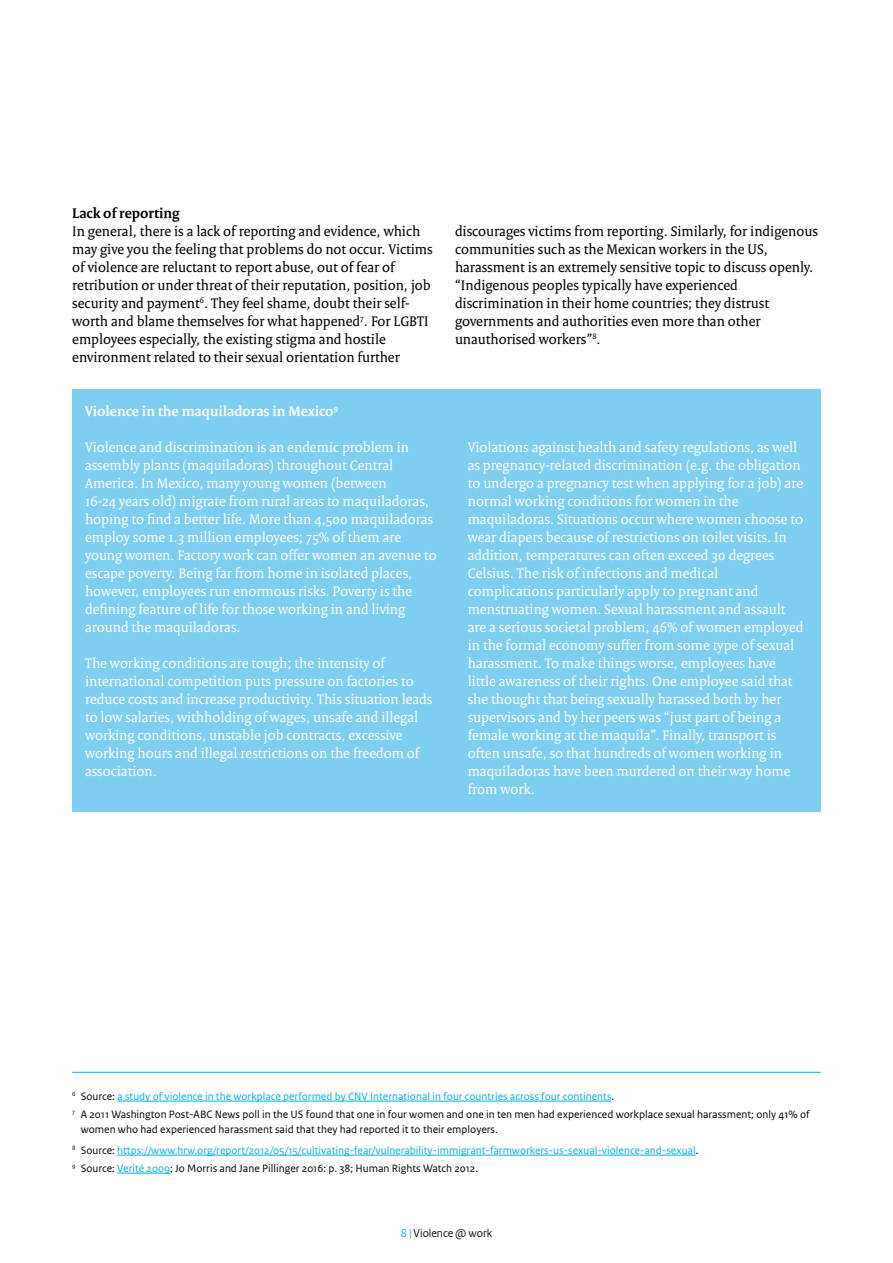
<style>
.page{position:relative;width:893px;height:1263px;background:#fff}
.page>*{position:absolute;margin:0;border:0;box-sizing:border-box;transform-origin:0 0}
.t1{font:15px/18px "Rijksoverheid Serif";color:#fff}
.t2{font:15px/18px "Rijksoverheid Serif";color:#000}
.t3{font:700 15px "Rijksoverheid Serif";color:#fff}
.t4{font:700 15px "Rijksoverheid Serif";color:#000}
.t5{font:12px "Rijksoverheid Sans Heading";color:#000}
.t6{font:11.25px/18px "Rijksoverheid Sans Text";color:#000}
.t7{font:11.25px/21px "Rijksoverheid Sans Text";color:#00aeef}
.s1{color:#00aeef}
.s2{color:#000}
</style>
<div class="page">
<div style="left:72px;top:389px;width:749px;height:423px;background:#7dcef1"></div>
<hr style="left:117px;top:1101px;width:495px;height:1px;background:#00aeef">
<hr style="left:117px;top:1155px;width:579px;height:1px;background:#00aeef">
<hr style="left:117px;top:1173px;width:53px;height:1px;background:#00aeef">
<hr style="left:72px;top:1072px;width:749px;height:1px;background:#00aeef">
<p class="t4" style="left:72px;top:204px;width:109px">Lack of reporting</p>
<p class="t2" style="left:72px;top:222px;width:362px">In general, there is a lack of reporting and evidence, which may give you the feeling that problems do not occur. Victims of violence are reluctant to report abuse, out of fear of retribution or under threat of their reputation, position, job security and payment<sup>6</sup>. They feel shame, doubt their self&shy;worth and blame themselves for what happened<sup>7</sup>. For LGBTI employees especially, the existing stigma and hostile environment related to their sexual orientation further</p>
<p class="t2" style="left:455px;top:222px;width:364px">discourages victims from reporting. Similarly, for indigenous communities such as the Mexican workers in the US, harassment is an extremely sensitive topic to discuss openly. “Indigenous peoples typically have experienced discrimination in their home countries; they distrust governments and authorities even more than other unauthorised workers”<sup>8</sup>.</p>
<p class="t3" style="left:85px;top:402px;width:255px">Violence in the maquiladoras in Mexico<sup>9</sup></p>
<p class="t1" style="left:85px;top:438px;width:353px">Violence and discrimination is an endemic problem in assembly plants (maquiladoras) throughout Central America. In Mexico, many young women (between<br>16-24 years old) migrate from rural areas to maquiladoras, hoping to find a better life. More than 4,500 maquiladoras employ some 1.3 million employees; 75% of them are young women. Factory work can offer women an avenue to escape poverty. Being far from home in isolated places, however, employees run enormous risks. Poverty is the defining feature of life for those working in and living around the maquiladoras.</p>
<p class="t1" style="left:85px;top:654px;width:349px">The working conditions are tough; the intensity of international competition puts pressure on factories to reduce costs and increase productivity. This situation leads to low salaries, withholding of wages, unsafe and illegal working conditions, unstable job contracts, excessive working hours and illegal restrictions on the freedom of association.</p>
<p class="t1" style="left:468px;top:438px;width:337px">Violations against health and safety regulations, as well as pregnancy-related discrimination (e.g. the obligation to undergo a pregnancy test when applying for a job) are normal working conditions for women in the maquiladoras. Situations occur where women choose to wear diapers because of restrictions on toilet visits. In addition, temperatures can often exceed 30 degrees Celsius. The risk of infections and medical complications particularly apply to pregnant and menstruating women. Sexual harassment and assault are a serious societal problem; 46% of women employed in the formal economy suffer from some type of sexual harassment. To make things worse, employees have little awareness of their rights. One employee said that she thought that being sexually harassed both by her supervisors and by her peers was “just part of being a female working at the maquila”. Finally, transport is often unsafe, so that hundreds of women working in maquiladoras have been murdered on their way home from work.</p>
<p class="t6" style="left:72px;top:1087px;width:739px"><sup>6</sup> Source: <span class="s1">a study of violence in the workplace performed by CNV International in four countries across four continents</span>.<br><sup>7</sup> A 2011 Washington Post-ABC News poll in the US found that one in four women and one in ten men had experienced workplace sexual harassment; only 41% of</p>
<p class="t7" style="left:72px;top:1119px;width:628px;text-indent:9px"><span class="s2">women who had experienced harassment said that they had reported it to their employers.‬<br></span><sup>8</sup> <span class="s2">Source:</span> https://www.hrw.org/report/2012/05/15/cultivating-fear/vulnerability-immigrant-farmworkers-us-sexual-violence-and-sexual<span class="s2">.</span></p>
<p class="t6" style="left:72px;top:1159px;width:407px"><sup>9</sup> Source: <span class="s1">Verité 2009</span>; Jo Morris and Jane Pillinger 2016: p. 38; Human Rights Watch 2012.</p>
<p class="t5" style="left:401px;top:1226px;width:93px"><span class="s1">8 |</span> Violence @ work</p>
</div>
